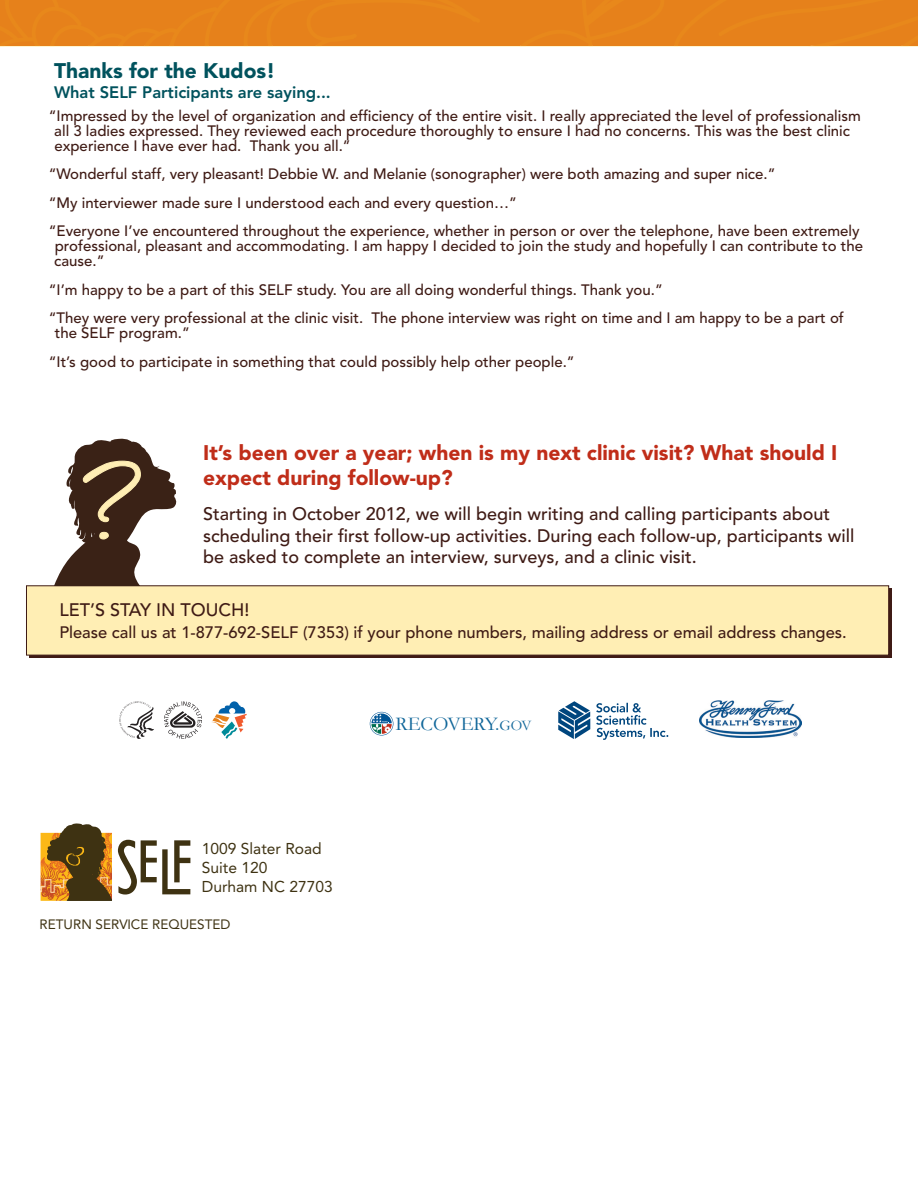
<style>
.page{position:relative;width:918px;height:1188px;background:#fff}
.page>*{position:absolute;margin:0;border:0;box-sizing:border-box;transform-origin:0 0}
.t1{font:900 21px/25.2px "Avenir LT";color:#c02d19}
.t2{font:900 21px "Avenir LT";color:#00525d}
.t3{font:19.65px "Garamond";color:#11679a}
.t4{font:500 18px/21.6px "Avenir LT";color:#3f1b15}
.t5{font:500 16.5px "Avenir LT";color:#3f1b15}
.t6{font:800 16.5px "Avenir LT";color:#00525d}
.t7{font:15.6px/18.8px "Avenir LT";color:#3e3212}
.t8{font:500 15px/15px "Avenir LT";color:#3f1b15}
.t9{font:13.5px "Avenir LT";color:#3e3212}
.s1{font-size:14.7px}
</style>
<div class="page">
<div style="left:29px;top:588px;width:863px;height:70px;background:#3f1b15"></div>
<div style="left:26px;top:586px;width:863px;height:69px;background:#ffeeb4"></div>
<div style="left:0;top:0;width:918px;height:47px;background:#e6811b"></div>
<svg style="left:54px;top:438px;width:124px;height:148px"></svg>
<svg style="left:119px;top:701px;width:35px;height:38px"></svg>
<svg style="left:164px;top:701px;width:38px;height:38px"></svg>
<svg style="left:212px;top:701px;width:35px;height:38px"></svg>
<svg style="left:370px;top:712px;width:23px;height:24px"></svg>
<svg style="left:558px;top:701px;width:110px;height:39px"></svg>
<img style="left:700px;top:701px;width:101px;height:37px">
<svg style="left:118px;top:840px;width:72px;height:55px"></svg>
<svg style="left:40px;top:823px;width:72px;height:78px"></svg>
<img style="left:41px;top:833px;width:71px;height:68px">
<h3 class="t2" style="left:54px;top:58px;width:223px">Thanks for the Kudos!</h3>
<p class="t6" style="left:54px;top:82px;width:278px">What SELF Participants are saying...</p>
<p class="t8" style="left:54px;top:109px;width:808px;text-indent:-6px">“Impressed by the level of organization and efficiency of the entire visit. I really appreciated the level of professionalism all 3 ladies expressed. They reviewed each procedure thoroughly to ensure I had no concerns. This was the best clinic experience I have ever had. Thank you all.”</p>
<p class="t8" style="left:49px;top:167px;width:728px">“Wonderful staff, very pleasant! Debbie W. and Melanie (sonographer) were both amazing and super nice.”</p>
<p class="t8" style="left:49px;top:196px;width:470px">“My interviewer made sure I understood each and every question…”</p>
<p class="t8" style="left:49px;top:224px;width:812px">“Everyone I’ve encountered throughout the experience, whether in person or over the telephone, have been extremely</p>
<p class="t8" style="left:54px;top:239px;width:810px">professional, pleasant and accommodating. I am happy I decided to join the study and hopefully I can contribute to the cause.”</p>
<p class="t8" style="left:49px;top:283px;width:616px">“I’m happy to be a part of this SELF study. You are all doing wonderful things. Thank you.”</p>
<p class="t8" style="left:55px;top:311px;width:791px;text-indent:-6px">“They were very professional at the clinic visit. The phone interview was right on time and I am happy to be a part of the SELF program.”</p>
<p class="t8" style="left:49px;top:355px;width:527px">“It’s good to participate in something that could possibly help other people.”</p>
<h3 class="t1" style="left:203px;top:440px;width:636px">It’s been over a year; when is my next clinic visit? What should I expect during follow-up?</h3>
<p class="t4" style="left:203px;top:504px;width:653px">Starting in October 2012, we will begin writing and calling participants about scheduling their first follow-up activities. During each follow-up, participants will be asked to complete an interview, surveys, and a clinic visit.</p>
<p class="t4" style="left:59px;top:599px;width:192px">LET’S STAY IN TOUCH!</p>
<p class="t5" style="left:59px;top:622px;width:789px">Please call us at 1-877-692-SELF (7353) if your phone numbers, mailing address or email address changes.</p>
<p class="t7" style="left:202px;top:840px;width:132px">1009 Slater Road<br>Suite 120<br>Durham NC 27703</p>
<p class="t9" style="left:40px;top:917px;width:192px">RETURN SERVICE REQUESTED</p>
<h2 class="t3" style="left:395px;top:711px;width:138px">RECOVERY.<span class="s1">GOV</span></h2>
</div>
